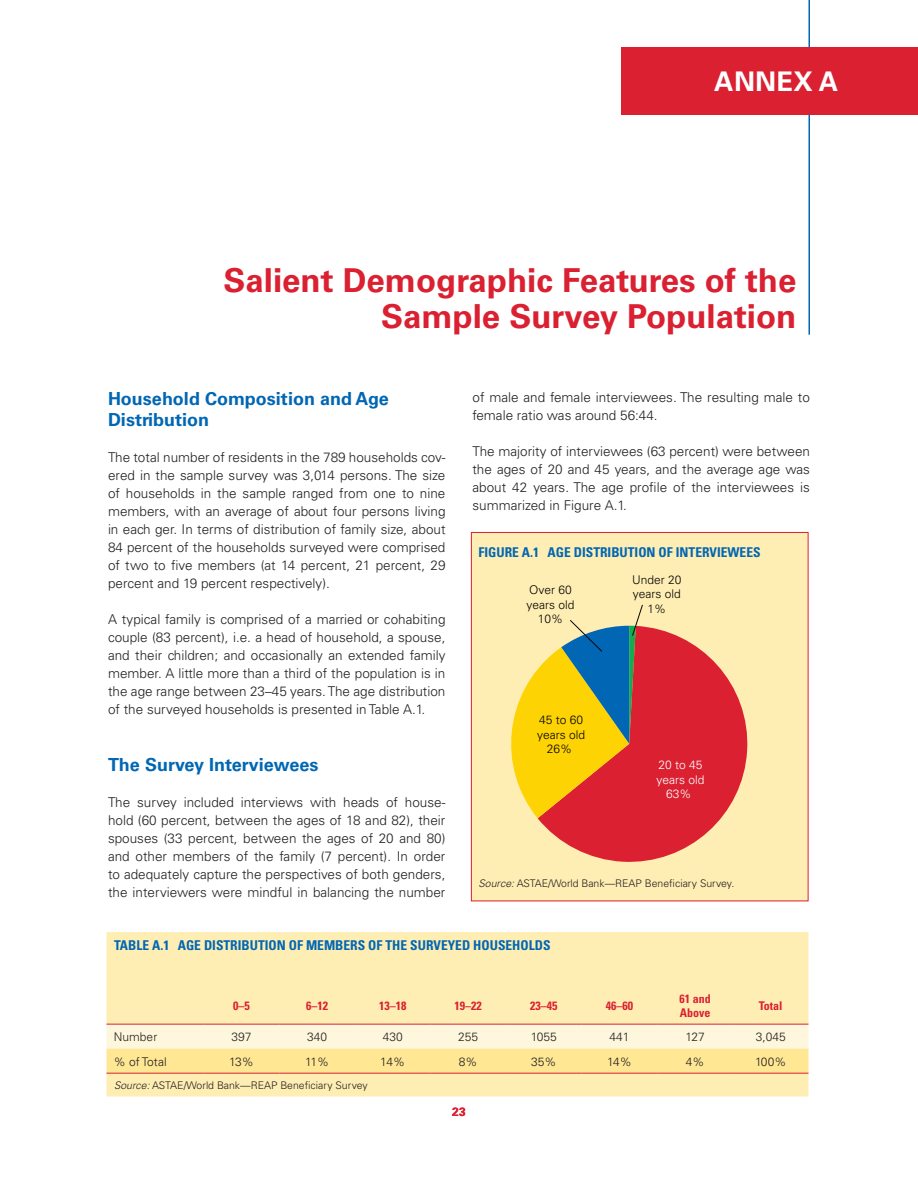
<style>
.page{position:relative;width:918px;height:1188px;background:#fff}
.page>*{position:absolute;margin:0;border:0;box-sizing:border-box;transform-origin:0 0}
.t1{font:700 33px/36px "Univers";color:#da2031;text-align:right}
.t2{font:700 27px "Univers";letter-spacing:.01em;color:#fff}
.t3{font:700 18px/21px "Univers";color:#0166b3}
.t4{font:300 13.5px/18px "Univers";color:#231f20;text-align:justify}
.t5{font:700 condensed 13.5px "Univers";color:#0166b3}
.t6{font:300 12px "Univers";color:#231f20}
.t7{font:300 12px/14.4px "Univers";color:#050504;text-align:center}
.t8{font:700 condensed 12px/13.5px "Univers";color:#da2031}
.t9{font:300 12px/14.4px "Univers";color:#fff;text-align:center}
.t10{font:700 12px "Univers";color:#da2031}
.t11{font:300 10.5px "Univers";color:#231f20}
.s1{font-style:italic}
</style>
<div class="page">
<hr style="left:808px;top:0;width:2px;height:335px;background:#0166b3">
<div style="left:621px;top:47px;width:297px;height:68px;background:#da2031"></div>
<div style="left:106px;top:932px;width:702px;height:164px;background:#ffeeb4"></div>
<svg style="left:106px;top:1025px;width:702px;height:48px;background:#feedb7"></svg>
<hr style="left:106px;top:1024px;width:98px;height:1px;background:#da2031">
<hr style="left:204px;top:1024px;width:75px;height:1px;background:#da2031">
<hr style="left:279px;top:1024px;width:76px;height:1px;background:#da2031">
<hr style="left:355px;top:1024px;width:76px;height:1px;background:#da2031">
<hr style="left:430px;top:1024px;width:76px;height:1px;background:#da2031">
<hr style="left:506px;top:1024px;width:76px;height:1px;background:#da2031">
<hr style="left:582px;top:1024px;width:75px;height:1px;background:#da2031">
<hr style="left:657px;top:1024px;width:76px;height:1px;background:#da2031">
<hr style="left:733px;top:1024px;width:76px;height:1px;background:#da2031">
<hr style="left:106px;top:1073px;width:98px;height:1px;background:#da2031">
<hr style="left:204px;top:1073px;width:75px;height:1px;background:#da2031">
<hr style="left:279px;top:1073px;width:76px;height:1px;background:#da2031">
<hr style="left:355px;top:1073px;width:76px;height:1px;background:#da2031">
<hr style="left:430px;top:1073px;width:76px;height:1px;background:#da2031">
<hr style="left:506px;top:1073px;width:76px;height:1px;background:#da2031">
<hr style="left:582px;top:1073px;width:75px;height:1px;background:#da2031">
<hr style="left:657px;top:1073px;width:76px;height:1px;background:#da2031">
<hr style="left:733px;top:1073px;width:76px;height:1px;background:#da2031">
<div style="left:471px;top:532px;width:337px;height:369px;background:#ffeeb4"></div>
<div style="left:471px;top:532px;width:337px;height:369px;border:1px solid #da2031"></div>
<svg style="left:538px;top:626px;width:209px;height:236px;fill:#da2031"></svg>
<svg style="left:511px;top:604px;width:132px;height:214px"></svg>
<h2 class="t2" style="left:714px;top:66px;width:125px">ANNEX A</h2>
<h1 class="t1" style="left:223px;top:262px;width:575px">Salient Demographic Features of the<br>Sample Survey Population</h1>
<h3 class="t3" style="left:108px;top:388px;width:282px">Household Composition and Age<br>Distribution</h3>
<p class="t4" style="left:108px;top:448px;width:339px">The total number of residents in the 789 households cov&shy;ered in the sample survey was 3,014 persons. The size of households in the sample ranged from one to nine members, with an average of about four persons living in each ger. In terms of distribution of family size, about 84 percent of the households surveyed were comprised of two to five members (at 14 percent, 21 percent, 29 percent and 19 percent respectively).</p>
<p class="t4" style="left:108px;top:610px;width:339px">A typical family is comprised of a married or cohabiting couple (83 percent), i.e. a head of household, a spouse, and their children; and occasionally an extended family member. A little more than a third of the population is in the age range between 23–45 years. The age distribution of the surveyed households is presented in Table A.1.</p>
<h3 class="t3" style="left:108px;top:754px;width:212px">The Survey Interviewees</h3>
<p class="t4" style="left:108px;top:793px;width:339px">The survey included interviews with heads of house&shy;hold (60 percent, between the ages of 18 and 82), their spouses (33 percent, between the ages of 20 and 80) and other members of the family (7 percent). In order to adequately capture the perspectives of both genders, the interviewers were mindful in balancing the number</p>
<p class="t4" style="left:472px;top:388px;width:339px">of male and female interviewees. The resulting male to female ratio was around 56:44.</p>
<p class="t4" style="left:472px;top:442px;width:339px">The majority of interviewees (63 percent) were between the ages of 20 and 45 years, and the average age was about 42 years. The age profile of the interviewees is summarized in Figure A.1.</p>
<p class="t5" style="left:478px;top:544px;width:284px">FIGURE A.1 AGE DISTRIBUTION OF INTERVIEWEES</p>
<p class="t7" style="left:527px;top:583px;width:50px">Over 60 years old<br>10%</p>
<p class="t7" style="left:537px;top:713px;width:50px">45 to 60 years old<br>26%</p>
<p class="t7" style="left:632px;top:572px;width:51px">Under 20 years old<br>1%</p>
<p class="t9" style="left:657px;top:758px;width:50px">20 to 45 years old<br>63%</p>
<p class="t11" style="left:478px;top:877px;width:257px"><span class="s1">Source:</span> ASTAE/World Bank—REAP Beneficiary Survey.</p>
<p class="t5" style="left:114px;top:937px;width:438px">TABLE A.1 AGE DISTRIBUTION OF MEMBERS OF THE SURVEYED HOUSEHOLDS</p>
<p class="t8" style="left:233px;top:999px;width:18px">0–5</p>
<p class="t8" style="left:306px;top:999px;width:23px">6–12</p>
<p class="t8" style="left:379px;top:999px;width:29px">13–18</p>
<p class="t8" style="left:455px;top:999px;width:29px">19–22</p>
<p class="t8" style="left:530px;top:999px;width:29px">23–45</p>
<p class="t8" style="left:606px;top:999px;width:29px">46–60</p>
<p class="t8" style="left:679px;top:992px;width:33px">61 and<br>Above</p>
<p class="t8" style="left:759px;top:999px;width:25px">Total</p>
<p class="t6" style="left:114px;top:1030px;width:45px">Number</p>
<p class="t6" style="left:231px;top:1030px;width:22px">397</p>
<p class="t6" style="left:307px;top:1030px;width:22px">340</p>
<p class="t6" style="left:383px;top:1030px;width:22px">430</p>
<p class="t6" style="left:458px;top:1030px;width:22px">255</p>
<p class="t6" style="left:531px;top:1030px;width:27px">1055</p>
<p class="t6" style="left:609px;top:1030px;width:22px">441</p>
<p class="t6" style="left:685px;top:1030px;width:21px">127</p>
<p class="t6" style="left:756px;top:1030px;width:32px">3,045</p>
<p class="t6" style="left:114px;top:1054px;width:54px">% of Total</p>
<p class="t6" style="left:229px;top:1054px;width:26px">13%</p>
<p class="t6" style="left:305px;top:1054px;width:25px">11%</p>
<p class="t6" style="left:380px;top:1054px;width:26px">14%</p>
<p class="t6" style="left:459px;top:1054px;width:20px">8%</p>
<p class="t6" style="left:531px;top:1054px;width:27px">35%</p>
<p class="t6" style="left:607px;top:1054px;width:26px">14%</p>
<p class="t6" style="left:686px;top:1054px;width:20px">4%</p>
<p class="t6" style="left:755px;top:1054px;width:33px">100%</p>
<p class="t11" style="left:114px;top:1079px;width:255px"><span class="s1">Source:</span> ASTAE/World Bank—REAP Beneficiary Survey</p>
<p class="t10" style="left:452px;top:1105px;width:15px">23</p>
</div>
